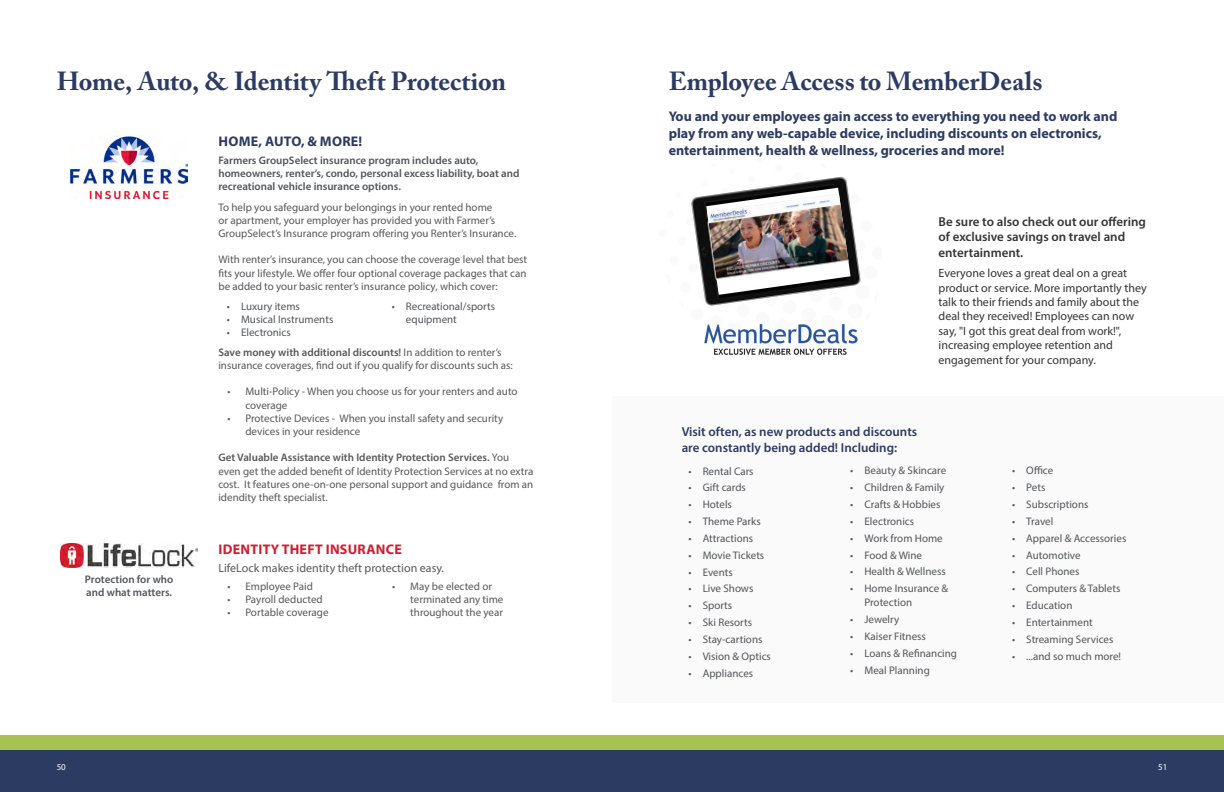
<style>
.page{position:relative;width:1224px;height:792px;background:#fff}
.page>*{position:absolute;margin:0;border:0;box-sizing:border-box;transform-origin:0 0}
.t1{font:700 26px "Adobe Caslon Pro";letter-spacing:-.005em;color:#2c3b61}
.t2{font:700 14px/16.8px "Myriad Pro";color:#2c3b61}
.t3{font:700 14px "Myriad Pro";letter-spacing:.02em;color:#d01f2e}
.t4{font:700 14px "Myriad Pro";letter-spacing:.02em;color:#2c3b61}
.t5{font:600 13px/15.6px "Myriad Pro";color:#353535}
.t6{font:600 13px/15.6px "Myriad Pro";color:#2c3b61}
.t7{font:12px/14.4px "Myriad Pro";color:#353535}
.t8{font:12px "Myriad Pro";color:#59585b}
.t9{font:11px/13.2px "Myriad Pro";color:#59585b}
.t10{font:11px/13.2px "Myriad Pro";color:#54565a}
.t11{font:600 11px/13.2px "Myriad Pro";color:#54565a}
.t12{font:9px "Myriad Pro";color:#fff}
.s1{font-weight:600}
</style>
<div class="page">
<div style="left:0;top:736px;width:612px;height:25px;background:#a6c253"></div>
<div style="left:0;top:750px;width:612px;height:42px;background:#2c3b61"></div>
<div style="left:612px;top:736px;width:612px;height:25px;background:#a6c253"></div>
<div style="left:612px;top:750px;width:612px;height:42px;background:#2c3b61"></div>
<img style="left:70px;top:136px;width:118px;height:62px">
<img style="left:61px;top:544px;width:136px;height:23px">
<img style="left:704px;top:324px;width:154px;height:31px">
<div style="left:612px;top:397px;width:612px;height:306px;background:#fafafa"></div>
<img style="left:691px;top:176px;width:170px;height:130px">
<svg style="left:706px;top:188px;width:145px;height:107px"></svg>
<img style="left:707px;top:193px;width:142px;height:87px">
<h1 class="t1" style="left:57px;top:66px;width:451px">Home, Auto, &amp; Identity Theft Protection</h1>
<p class="t4" style="left:219px;top:132px;width:145px">HOME, AUTO, &amp; MORE!</p>
<p class="t11" style="left:218px;top:153px;width:303px">Farmers GroupSelect insurance program includes auto, homeowners, renter’s, condo, personal excess liability, boat and recreational vehicle insurance options.</p>
<p class="t9" style="left:218px;top:200px;width:299px">To help you safeguard your belongings in your rented home<br>or apartment, your employer has provided you with Farmer’s<br>GroupSelect’s Insurance program offering you Renter’s Insurance.</p>
<p class="t9" style="left:218px;top:253px;width:310px;text-align:justify">With renter’s insurance, you can choose the coverage level that best fits your lifestyle. We offer four optional coverage packages that can be added to your basic renter’s insurance policy, which cover:</p>
<p class="t10" style="left:227px;top:299px;width:74px">• Luxury items</p>
<p class="t10" style="left:227px;top:313px;width:108px">• Musical Instruments</p>
<p class="t10" style="left:227px;top:326px;width:65px">• Electronics</p>
<p class="t10" style="left:406px;top:299px;width:91px;text-indent:-14px">• Recreational/sports equipment</p>
<p class="t9" style="left:218px;top:345px;width:296px"><span class="s1">Save money with additional discounts!</span> In addition to renter’s insurance coverages, find out if you qualify for discounts such as:</p>
<p class="t9" style="left:245px;top:385px;width:274px;text-indent:-18px">• Multi-Policy - When you choose us for your renters and auto coverage</p>
<p class="t9" style="left:245px;top:411px;width:259px;text-indent:-18px">• Protective Devices - When you install safety and security devices in your residence</p>
<p class="t9" style="left:218px;top:451px;width:316px"><span class="s1">Get Valuable Assistance with Identity Protection Services.</span> You even get the added benefit of Identity Protection Services at no extra cost. It features one-on-one personal support and guidance from an idendity theft specialist.</p>
<p class="t11" style="left:85px;top:572px;width:90px">Protection for who and what matters.</p>
<p class="t3" style="left:219px;top:540px;width:185px">IDENTITY THEFT INSURANCE</p>
<p class="t8" style="left:218px;top:561px;width:227px">LifeLock makes identity theft protection easy.</p>
<p class="t9" style="left:227px;top:580px;width:87px">• Employee Paid</p>
<p class="t9" style="left:227px;top:593px;width:97px">• Payroll deducted</p>
<p class="t9" style="left:227px;top:606px;width:103px">• Portable coverage</p>
<p class="t9" style="left:410px;top:580px;width:95px;text-indent:-18px">• May be elected or terminated any time throughout the year</p>
<h1 class="t1" style="left:669px;top:66px;width:375px">Employee Access to MemberDeals</h1>
<p class="t2" style="left:669px;top:108px;width:450px">You and your employees gain access to everything you need to work and play from any web-capable device, including discounts on electronics, entertainment, health &amp; wellness, groceries and more!</p>
<p class="t5" style="left:939px;top:213px;width:209px">Be sure to also check out our offering of exclusive savings on travel and entertainment.</p>
<p class="t7" style="left:939px;top:266px;width:210px">Everyone loves a great deal on a great product or service. More importantly they talk to their friends and family about the deal they received! Employees can now say, "I got this great deal from work!", increasing employee retention and engagement for your company.</p>
<p class="t6" style="left:682px;top:424px;width:237px">Visit often, as new products and discounts are constantly being added! Including:</p>
<p class="t10" style="left:689px;top:464px;width:67px">• Rental Cars</p>
<p class="t10" style="left:689px;top:481px;width:59px">• Gift cards</p>
<p class="t10" style="left:689px;top:498px;width:45px">• Hotels</p>
<p class="t10" style="left:689px;top:515px;width:74px">• Theme Parks</p>
<p class="t10" style="left:689px;top:531px;width:66px">• Attractions</p>
<p class="t10" style="left:689px;top:548px;width:77px">• Movie Tickets</p>
<p class="t10" style="left:689px;top:565px;width:46px">• Events</p>
<p class="t10" style="left:689px;top:582px;width:66px">• Live Shows</p>
<p class="t10" style="left:689px;top:599px;width:45px">• Sports</p>
<p class="t10" style="left:689px;top:616px;width:65px">• Ski Resorts</p>
<p class="t10" style="left:689px;top:632px;width:75px">• Stay-cartions</p>
<p class="t10" style="left:689px;top:649px;width:84px">• Vision &amp; Optics</p>
<p class="t10" style="left:689px;top:666px;width:66px">• Appliances</p>
<p class="t10" style="left:850px;top:464px;width:97px">• Beauty &amp; Skincare</p>
<p class="t10" style="left:850px;top:481px;width:96px">• Children &amp; Family</p>
<p class="t10" style="left:850px;top:498px;width:92px">• Crafts &amp; Hobbies</p>
<p class="t10" style="left:850px;top:515px;width:65px">• Electronics</p>
<p class="t10" style="left:850px;top:531px;width:94px">• Work from Home</p>
<p class="t10" style="left:850px;top:548px;width:73px">• Food &amp; Wine</p>
<p class="t10" style="left:850px;top:565px;width:97px">• Health &amp; Wellness</p>
<p class="t10" style="left:864px;top:581px;width:85px;line-height:14px;text-indent:-14px">• Home Insurance &amp;<br>Protection</p>
<p class="t10" style="left:850px;top:613px;width:50px">• Jewelry</p>
<p class="t10" style="left:850px;top:630px;width:77px">• Kaiser Fitness</p>
<p class="t10" style="left:850px;top:646px;width:108px">• Loans &amp; Refinancing</p>
<p class="t10" style="left:850px;top:663px;width:81px">• Meal Planning</p>
<p class="t10" style="left:1012px;top:464px;width:43px">• Office</p>
<p class="t10" style="left:1012px;top:481px;width:35px">• Pets</p>
<p class="t10" style="left:1012px;top:498px;width:78px">• Subscriptions</p>
<p class="t10" style="left:1012px;top:514px;width:43px">• Travel</p>
<p class="t10" style="left:1012px;top:531px;width:116px">• Apparel &amp; Accessories</p>
<p class="t10" style="left:1012px;top:548px;width:70px">• Automotive</p>
<p class="t10" style="left:1012px;top:565px;width:69px">• Cell Phones</p>
<p class="t10" style="left:1012px;top:582px;width:110px">• Computers &amp; Tablets</p>
<p class="t10" style="left:1012px;top:599px;width:62px">• Education</p>
<p class="t10" style="left:1012px;top:615px;width:82px">• Entertainment</p>
<p class="t10" style="left:1012px;top:632px;width:103px">• Streaming Services</p>
<p class="t10" style="left:1012px;top:649px;width:111px">• ...and so much more!</p>
<p class="t12" style="left:57px;top:761px;width:11px">50</p>
<p class="t12" style="left:1158px;top:761px;width:11px">51</p>
</div>
